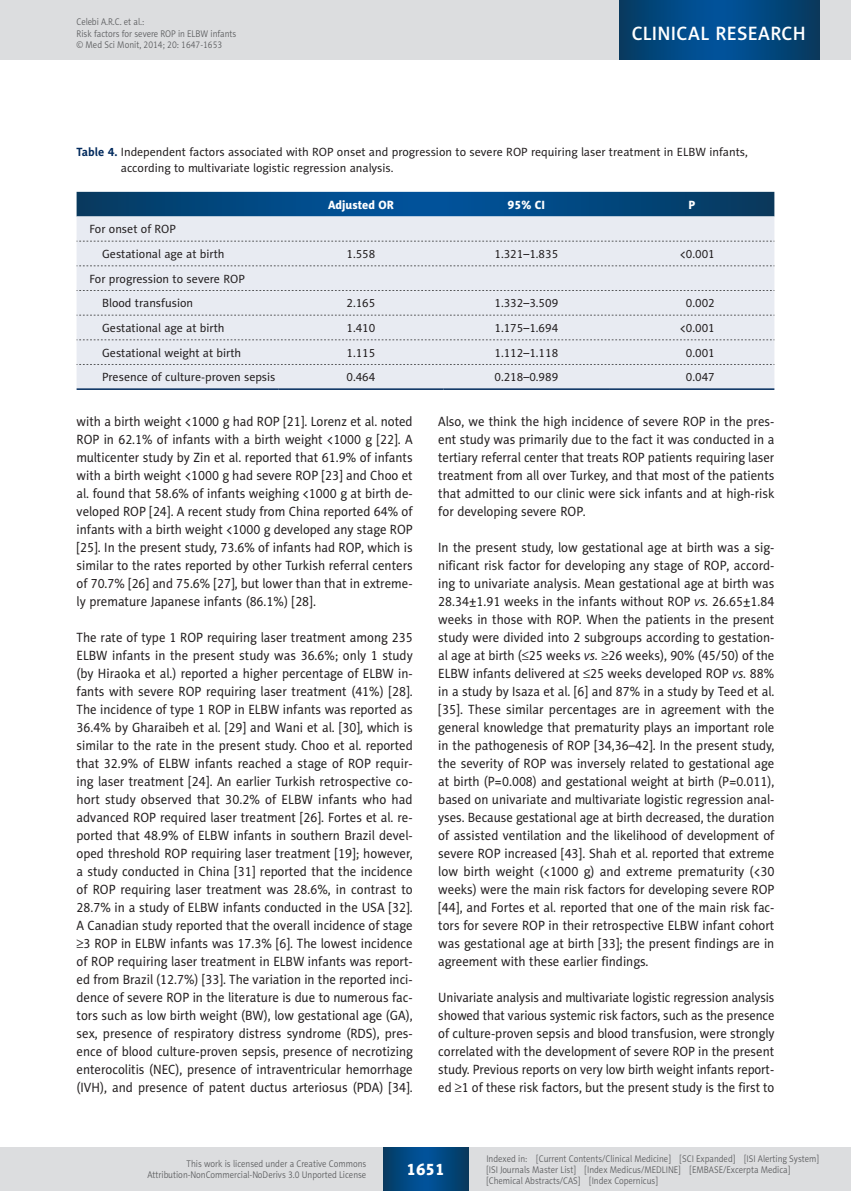
<style>
.page{position:relative;width:851px;height:1191px;background:#fff}
.page>*{position:absolute;margin:0;border:0;box-sizing:border-box;transform-origin:0 0}
.t1{font:19.5px "Naomi Sans EFN Medium";letter-spacing:.015em;color:#fff}
.t2{font:16.5px "Naomi Sans EFN Heavy";color:#fff}
.MSM_Body{font:13.5px/18px "Naomi Sans EFN";color:#231f20;text-align:justify;scale:.95 1}
.MSM_Body-2{font:13.5px/18px "Naomi Sans EFN";color:#231f20;text-align:justify;scale:.93 1}
.MSM_Tabela_zawartosc{font:12px "Naomi Sans EFN";color:#231f20}
.MSM_Tabela_tytul{font:12px/15.8px "Naomi Sans EFN";color:#231f20}
.MSM_Tabela_Head{font:12px "Naomi Sans EFN Heavy";color:#fff}
.t3{font:9.75px/11.2px "Naomi Sans EFN Light";color:#57585a;scale:.9 1}
.s1{font-weight:700;color:#00295c}
.s2{font-family:"Standard Sym L"}
.s3{font-style:italic}
</style>
<div class="page">
<svg style="left:77px;top:192px;width:697px;height:24px;background:#02477e"></svg>
<div style="left:77px;top:216px;width:697px;height:172px;background:#e8ebf2"></div>
<svg style="left:77px;top:241px;width:697px;height:1px"></svg>
<svg style="left:77px;top:265px;width:697px;height:1px"></svg>
<svg style="left:77px;top:290px;width:697px;height:1px"></svg>
<svg style="left:77px;top:315px;width:697px;height:1px"></svg>
<svg style="left:77px;top:339px;width:697px;height:1px"></svg>
<svg style="left:77px;top:364px;width:697px;height:1px"></svg>
<hr style="left:77px;top:388px;width:201px;height:2px;background:#00295c">
<hr style="left:278px;top:388px;width:165px;height:2px;background:#00295c">
<hr style="left:443px;top:388px;width:166px;height:2px;background:#00295c">
<hr style="left:609px;top:388px;width:165px;height:2px;background:#00295c">
<div style="left:0;top:1148px;width:850px;height:43px;background:#dcdddf"></div>
<svg style="left:383px;top:1147px;width:85px;height:43px;background:#02477e"></svg>
<div style="left:0;top:0;width:850px;height:60px;background:#dcdddf"></div>
<svg style="left:619px;top:0;width:200px;height:60px;background:#02477e"></svg>
<p class="t3" style="left:77px;top:16px;width:179px">Celebi A.R.C. et al.:<br>Risk factors for severe ROP in ELBW infants © Med Sci Monit, 2014; 20: 1647-1653</p>
<h1 class="t1" style="left:631px;top:22px;width:175px">CLINICAL RESEARCH</h1>
<p class="MSM_Tabela_tytul" style="left:121px;top:144px;width:628px;text-indent:-44px"><span class="s1">Table 4.</span> Independent factors associated with ROP onset and progression to severe ROP requiring laser treatment in ELBW infants, according to multivariate logistic regression analysis.</p>
<p class="MSM_Tabela_Head" style="left:328px;top:197px;width:67px">Adjusted OR</p>
<p class="MSM_Tabela_Head" style="left:507px;top:197px;width:39px">95% CI</p>
<p class="MSM_Tabela_Head" style="left:688px;top:197px;width:8px">P</p>
<p class="MSM_Tabela_zawartosc" style="left:89px;top:222px;width:88px">For onset of ROP</p>
<p class="MSM_Tabela_zawartosc" style="left:102px;top:247px;width:124px">Gestational age at birth</p>
<p class="MSM_Tabela_zawartosc" style="left:346px;top:247px;width:30px">1.558</p>
<p class="MSM_Tabela_zawartosc" style="left:494px;top:247px;width:65px">1.321–1.835</p>
<p class="MSM_Tabela_zawartosc" style="left:679px;top:247px;width:36px">&lt;0.001</p>
<p class="MSM_Tabela_zawartosc" style="left:89px;top:271px;width:157px">For progression to severe ROP</p>
<p class="MSM_Tabela_zawartosc" style="left:102px;top:296px;width:93px">Blood transfusion</p>
<p class="MSM_Tabela_zawartosc" style="left:346px;top:296px;width:30px">2.165</p>
<p class="MSM_Tabela_zawartosc" style="left:494px;top:296px;width:65px">1.332–3.509</p>
<p class="MSM_Tabela_zawartosc" style="left:685px;top:296px;width:30px">0.002</p>
<p class="MSM_Tabela_zawartosc" style="left:102px;top:321px;width:124px">Gestational age at birth</p>
<p class="MSM_Tabela_zawartosc" style="left:346px;top:321px;width:30px">1.410</p>
<p class="MSM_Tabela_zawartosc" style="left:494px;top:321px;width:65px">1.175–1.694</p>
<p class="MSM_Tabela_zawartosc" style="left:679px;top:321px;width:36px">&lt;0.001</p>
<p class="MSM_Tabela_zawartosc" style="left:102px;top:345px;width:141px">Gestational weight at birth</p>
<p class="MSM_Tabela_zawartosc" style="left:346px;top:345px;width:30px">1.115</p>
<p class="MSM_Tabela_zawartosc" style="left:494px;top:345px;width:65px">1.112–1.118</p>
<p class="MSM_Tabela_zawartosc" style="left:685px;top:345px;width:30px">0.001</p>
<p class="MSM_Tabela_zawartosc" style="left:102px;top:370px;width:175px">Presence of culture-proven sepsis</p>
<p class="MSM_Tabela_zawartosc" style="left:346px;top:370px;width:30px">0.464</p>
<p class="MSM_Tabela_zawartosc" style="left:494px;top:370px;width:65px">0.218–0.989</p>
<p class="MSM_Tabela_zawartosc" style="left:685px;top:370px;width:30px">0.047</p>
<p class="MSM_Body" style="left:77px;top:412px;width:355px">with a birth weight &lt;1000 g had ROP [21]. Lorenz et al. noted ROP in 62.1% of infants with a birth weight &lt;1000 g [22]. A multicenter study by Zin et al. reported that 61.9% of infants with a birth weight &lt;1000 g had severe ROP [23] and Choo et al. found that 58.6% of infants weighing &lt;1000 g at birth de&shy;veloped ROP [24]. A recent study from China reported 64% of infants with a birth weight &lt;1000 g developed any stage ROP [25]. In the present study, 73.6% of infants had ROP, which is similar to the rates reported by other Turkish referral centers of 70.7% [26] and 75.6% [27], but lower than that in extreme&shy;ly premature Japanese infants (86.1%) [28].</p>
<p class="MSM_Body" style="left:77px;top:628px;width:355px">The rate of type 1 ROP requiring laser treatment among 235<br>ELBW infants in the present study was 36.6%; only 1 study (by Hiraoka et al.) reported a higher percentage of ELBW in&shy;fants with severe ROP requiring laser treatment (41%) [28].<br>The incidence of type 1 ROP in ELBW infants was reported as 36.4% by Gharaibeh et al. [29] and Wani et al. [30], which is similar to the rate in the present study. Choo et al. reported that 32.9% of ELBW infants reached a stage of ROP requir&shy;ing laser treatment [24]. An earlier Turkish retrospective co&shy;hort study observed that 30.2% of ELBW infants who had advanced ROP required laser treatment [26]. Fortes et al. re&shy;ported that 48.9% of ELBW infants in southern Brazil devel&shy;oped threshold ROP requiring laser treatment [19]; however, a study conducted in China [31] reported that the incidence of ROP requiring laser treatment was 28.6%, in contrast to 28.7% in a study of ELBW infants conducted in the USA [32].<br>A Canadian study reported that the overall incidence of stage <span class="s2">³</span>3 ROP in ELBW infants was 17.3% [6]. The lowest incidence of ROP requiring laser treatment in ELBW infants was report&shy;ed from Brazil (12.7%) [33]. The variation in the reported inci&shy;dence of severe ROP in the literature is due to numerous fac&shy;tors such as low birth weight (BW), low gestational age (GA), sex, presence of respiratory distress syndrome (RDS), pres&shy;ence of blood culture-proven sepsis, presence of necrotizing enterocolitis (NEC), presence of intraventricular hemorrhage (IVH), and presence of patent ductus arteriosus (PDA) [34].</p>
<p class="MSM_Body" style="left:438px;top:412px;width:355px">Also, we think the high incidence of severe ROP in the pres&shy;ent study was primarily due to the fact it was conducted in a tertiary referral center that treats ROP patients requiring laser treatment from all over Turkey, and that most of the patients that admitted to our clinic were sick infants and at high-risk for developing severe ROP.</p>
<p class="MSM_Body" style="left:438px;top:538px;width:355px">In the present study, low gestational age at birth was a sig&shy;nificant risk factor for developing any stage of ROP, accord&shy;ing to univariate analysis. Mean gestational age at birth was 28.34±1.91 weeks in the infants without ROP <span class="s3">vs.</span> 26.65±1.84 weeks in those with ROP. When the patients in the present study were divided into 2 subgroups according to gestation&shy;al age at birth (<span class="s2">£</span>25 weeks <span class="s3">vs.</span> <span class="s2">³</span>26 weeks), 90% (45/50) of the ELBW infants delivered at <span class="s2">£</span>25 weeks developed ROP <span class="s3">vs.</span> 88% in a study by Isaza et al. [6] and 87% in a study by Teed et al. [35]. These similar percentages are in agreement with the general knowledge that prematurity plays an important role in the pathogenesis of ROP [34,36–42]. In the present study, the severity of ROP was inversely related to gestational age at birth (P=0.008) and gestational weight at birth (P=0.011), based on univariate and multivariate logistic regression anal&shy;yses. Because gestational age at birth decreased, the duration of assisted ventilation and the likelihood of development of severe ROP increased [43]. Shah et al. reported that extreme low birth weight (&lt;1000 g) and extreme prematurity (&lt;30 weeks) were the main risk factors for developing severe ROP [44], and Fortes et al. reported that one of the main risk fac&shy;tors for severe ROP in their retrospective ELBW infant cohort was gestational age at birth [33]; the present findings are in agreement with these earlier findings.</p>
<p class="MSM_Body-2" style="left:438px;top:988px;width:363px">Univariate analysis and multivariate logistic regression analysis showed that various systemic risk factors, such as the presence of culture-proven sepsis and blood transfusion, were strongly correlated with the development of severe ROP in the present study. Previous reports on very low birth weight infants report&shy;ed <span class="s2">³</span>1 of these risk factors, but the present study is the first to</p>
<p class="t3" style="left:147px;top:1158px;width:245px;text-align:right">This work is licensed under a Creative Commons<br>Attribution-NonCommercial-NoDerivs 3.0 Unported License</p>
<p class="t2" style="left:406px;top:1159px;width:40px">1651</p>
<p class="t3" style="left:486px;top:1152px;width:371px">Indexed in: [Current Contents/Clinical Medicine] [SCI Expanded] [ISI Alerting System] [ISI Journals Master List] [Index Medicus/MEDLINE] [EMBASE/Excerpta Medica] [Chemical Abstracts/CAS] [Index Copernicus]</p>
</div>
